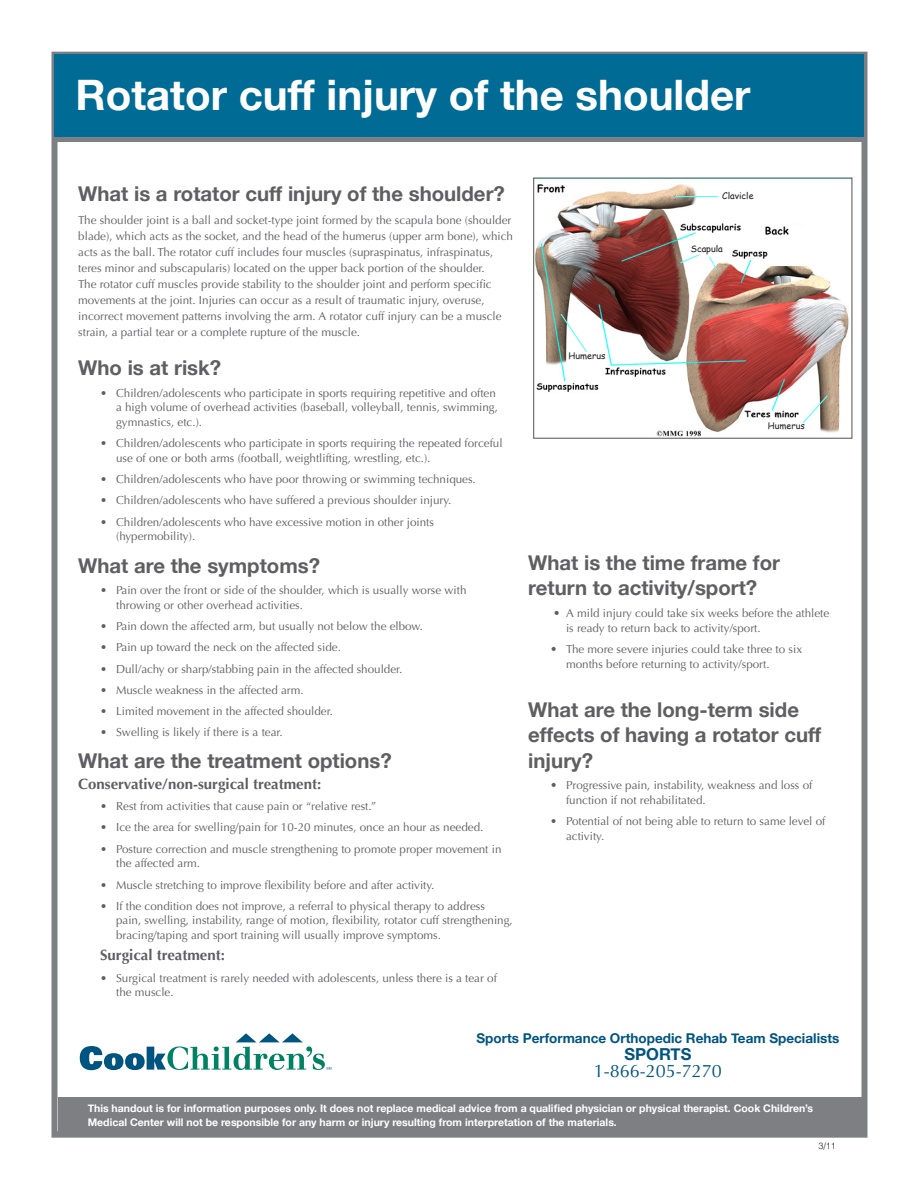
<style>
.page{position:relative;width:918px;height:1188px;background:#fff}
.page>*{position:absolute;margin:0;border:0;box-sizing:border-box;transform-origin:0 0}
.Paragraph_Style_1{font:700 42px "Helvetica Neue";color:#fff}
._2{font:700 20.4px/25.5px "Helvetica Neue";color:#5f5f62}
.t1{font:18px "Optima LT Std";color:#005480}
.t2{font:700 16.5px "Helvetica Neue";color:#005480}
._2-2{font:700 15px "Optima LT Std";color:#5f5f62}
.Paragraph_Style_3{font:700 15px "Optima LT Std";color:#5f5f62}
.t3{font:700 13.5px "Helvetica Neue";color:#005480}
.Paragraph_Style_3-2{font:11.7px/14.5px "Optima LT Std";color:#5f5f62}
.basic_copy{font:11.7px/16px "Optima LT Std";color:#5f5f62}
.t4{font:700 10.5px/13.5px "Helvetica Neue";color:#fff}
.t5{font:9px "Comic Sans MS";color:#231f20}
.t6{font:300 9px "Helvetica";color:#231f20}
.s1{font-size:12px}
</style>
<div class="page">
<div style="left:52px;top:52px;width:816px;height:1086px;border:6px solid #7d7f82"></div>
<svg style="left:54px;top:136px;width:810px;height:6px;background:#687b85"></svg>
<div style="left:54px;top:54px;width:810px;height:82px;background:#006b95"></div>
<div style="left:58px;top:1098px;width:804px;height:36px;background:#7d7f82"></div>
<svg style="left:80px;top:1033px;width:251px;height:37px"></svg>
<img style="left:535px;top:184px;width:314px;height:253px">
<div style="left:533px;top:178px;width:319px;height:261px;border:1px solid #57585a"></div>
<div style="left:565px;top:184px;width:31px;height:9px;background:#fff"></div>
<div style="left:789px;top:226px;width:31px;height:10px;background:#fff"></div>
<div style="left:768px;top:245px;width:37px;height:21px;background:#fff"></div>
<div style="left:727px;top:182px;width:108px;height:37px;background:#fff"></div>
<hr style="left:675px;top:196px;width:43px;height:1px;background:#5bfffe">
<svg style="left:679px;top:253px;width:22px;height:11px"></svg>
<svg style="left:708px;top:256px;width:10px;height:15px"></svg>
<svg style="left:801px;top:394px;width:28px;height:31px"></svg>
<svg style="left:560px;top:313px;width:28px;height:40px"></svg>
<p class="Paragraph_Style_1" style="left:75px;top:69px;width:677px">Rotator cuff injury of the shoulder</p>
<p class="_2" style="left:78px;top:181px;width:428px">What is a rotator cuff injury of the shoulder?</p>
<p class="basic_copy" style="left:78px;top:212px;width:436px">The shoulder joint is a ball and socket-type joint formed by the scapula bone (shoulder blade), which acts as the socket, and the head of the humerus (upper arm bone), which acts as the ball. The rotator cuff includes four muscles (supraspinatus, infraspinatus, teres minor and subscapularis) located on the upper back portion of the shoulder.<br>The rotator cuff muscles provide stability to the shoulder joint and perform specific movements at the joint. Injuries can occur as a result of traumatic injury, overuse, incorrect movement patterns involving the arm. A rotator cuff injury can be a muscle strain, a partial tear or a complete rupture of the muscle.</p>
<p class="_2" style="left:78px;top:355px;width:144px">Who is at risk?</p>
<p class="Paragraph_Style_3-2" style="left:116px;top:386px;width:383px;text-indent:-16px">• Children/adolescents who participate in sports requiring repetitive and often a high volume of overhead activities (baseball, volleyball, tennis, swimming, gymnastics, etc.).</p>
<p class="Paragraph_Style_3-2" style="left:116px;top:436px;width:388px;text-indent:-16px">• Children/adolescents who participate in sports requiring the repeated forceful use of one or both arms (football, weightlifting, wrestling, etc.).</p>
<p class="Paragraph_Style_3-2" style="left:100px;top:472px;width:377px">• Children/adolescents who have poor throwing or swimming techniques.</p>
<p class="Paragraph_Style_3-2" style="left:100px;top:493px;width:353px">• Children/adolescents who have suffered a previous shoulder injury.</p>
<p class="Paragraph_Style_3-2" style="left:116px;top:515px;width:319px;text-indent:-16px">• Children/adolescents who have excessive motion in other joints (hypermobility).</p>
<p class="_2" style="left:78px;top:552px;width:243px">What are the symptoms?</p>
<p class="Paragraph_Style_3-2" style="left:116px;top:583px;width:352px;text-indent:-16px">• Pain over the front or side of the shoulder, which is usually worse with throwing or other overhead activities.</p>
<p class="Paragraph_Style_3-2" style="left:100px;top:619px;width:324px">• Pain down the affected arm, but usually not below the elbow.</p>
<p class="Paragraph_Style_3-2" style="left:100px;top:640px;width:242px">• Pain up toward the neck on the affected side.</p>
<p class="Paragraph_Style_3-2" style="left:100px;top:662px;width:304px">• Dull/achy or sharp/stabbing pain in the affected shoulder.</p>
<p class="Paragraph_Style_3-2" style="left:100px;top:683px;width:205px">• Muscle weakness in the affected arm.</p>
<p class="Paragraph_Style_3-2" style="left:100px;top:704px;width:234px">• Limited movement in the affected shoulder.</p>
<p class="Paragraph_Style_3-2" style="left:100px;top:725px;width:184px">• Swelling is likely if there is a tear.</p>
<p class="_2" style="left:78px;top:747px;width:315px">What are the treatment options?</p>
<p class="_2-2" style="left:78px;top:775px;width:244px">Conservative/non-surgical treatment:</p>
<p class="Paragraph_Style_3-2" style="left:100px;top:799px;width:278px">• Rest from activities that cause pain or “relative rest.”</p>
<p class="Paragraph_Style_3-2" style="left:100px;top:820px;width:385px">• Ice the area for swelling/pain for 10-20 minutes, once an hour as needed.</p>
<p class="Paragraph_Style_3-2" style="left:116px;top:842px;width:387px;text-indent:-16px">• Posture correction and muscle strengthening to promote proper movement in the affected arm.</p>
<p class="Paragraph_Style_3-2" style="left:100px;top:878px;width:336px">• Muscle stretching to improve flexibility before and after activity.</p>
<p class="Paragraph_Style_3-2" style="left:116px;top:899px;width:398px;text-indent:-16px">• If the condition does not improve, a referral to physical therapy to address pain, swelling, instability, range of motion, flexibility, rotator cuff strengthening, bracing/taping and sport training will usually improve symptoms.</p>
<p class="Paragraph_Style_3" style="left:100px;top:946px;width:126px">Surgical treatment:</p>
<p class="Paragraph_Style_3-2" style="left:116px;top:971px;width:382px;text-indent:-16px">• Surgical treatment is rarely needed with adolescents, unless there is a tear of the muscle.</p>
<p class="t5" style="left:722px;top:189px;width:33px">Clavicle</p>
<p class="t5" style="left:569px;top:349px;width:38px">Humerus</p>
<p class="t5" style="left:691px;top:242px;width:34px">Scapula</p>
<p class="t5" style="left:768px;top:420px;width:38px">Humerus</p>
<p class="_2" style="left:528px;top:549px;width:253px">What is the time frame for return to activity/sport?</p>
<p class="Paragraph_Style_3-2" style="left:566px;top:606px;width:265px;text-indent:-13px"><span class="s1">•</span> A mild injury could take six weeks before the athlete is ready to return back to activity/sport.</p>
<p class="Paragraph_Style_3-2" style="left:566px;top:642px;width:238px;line-height:15px;text-indent:-16px"><span class="s1">•</span> The more severe injuries could take three to six months before returning to activity/sport.</p>
<p class="_2" style="left:528px;top:696px;width:295px">What are the long-term side effects of having a rotator cuff injury?</p>
<p class="Paragraph_Style_3-2" style="left:566px;top:778px;width:248px;text-indent:-16px"><span class="s1">•</span> Progressive pain, instability, weakness and loss of function if not rehabilitated.</p>
<p class="Paragraph_Style_3-2" style="left:566px;top:814px;width:261px;text-indent:-16px">• Potential of not being able to return to same level of activity.</p>
<p class="t3" style="left:476px;top:1030px;width:364px">Sports Performance Orthopedic Rehab Team Specialists</p>
<p class="t2" style="left:624px;top:1044px;width:68px">SPORTS</p>
<p class="t1" style="left:594px;top:1061px;width:130px">1-866-205-7270</p>
<p class="t4" style="left:88px;top:1102px;width:727px">This handout is for information purposes only. It does not replace medical advice from a qualified physician or physical therapist. Cook Children’s<br>Medical Center will not be responsible for any harm or injury resulting from interpretation of the materials.</p>
<p class="t6" style="left:818px;top:1140px;width:19px">3/11</p>
</div>
